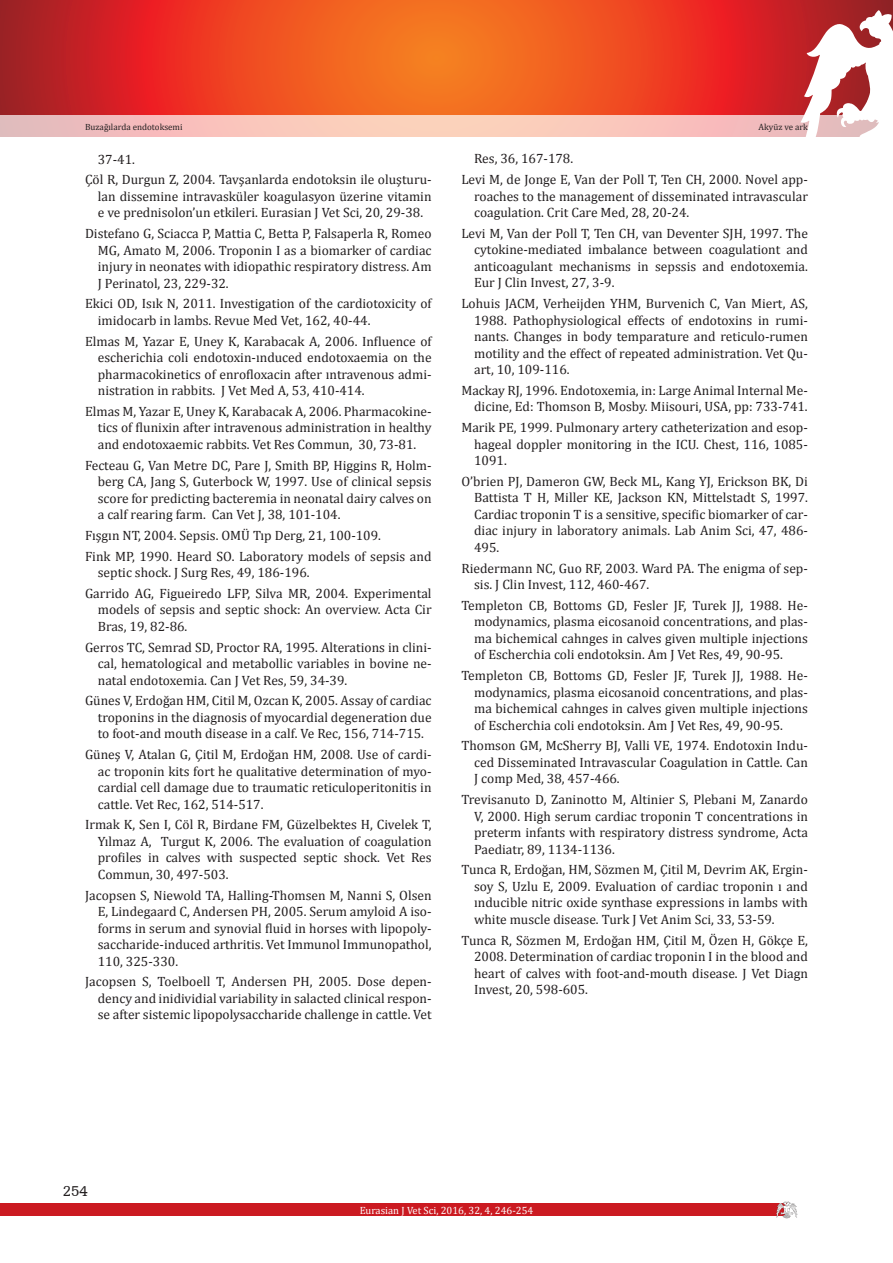
<style>
.page{position:relative;width:893px;height:1263px;background:#fff}
.page>*{position:absolute;margin:0;border:0;box-sizing:border-box;transform-origin:0 0}
.t1{font:15px "Humanist Slabserif 712 BT";color:#231f20}
.t2{font:13.5px/16.5px "Cambria";color:#231f20;text-align:justify}
.t3{font:10.5px "Cambria";color:#fff}
.t4{font:9px "Cambria";color:#231f20}
</style>
<div class="page">
<svg style="left:0;top:0;width:893px;height:115px"></svg>
<div style="left:0;top:1203px;width:787px;height:13px;background:#cb1a21"></div>
<svg style="left:776px;top:1201px;width:21px;height:17px"></svg>
<svg style="left:800px;top:10px;width:93px;height:127px"></svg>
<svg style="left:0;top:115px;width:893px;height:21px"></svg>
<p class="t4" style="left:85px;top:121px;width:99px">Buzağılarda endotoksemi</p>
<p class="t4" style="left:758px;top:121px;width:51px">Akyüz ve ark</p>
<p class="t2" style="left:85px;top:149px;width:348px;line-height:20.7px;text-indent:13px">37-41.<br>Çöl R, Durgun Z, 2004. Tavşanlarda endotoksin ile oluşturu-</p>
<p class="t2" style="left:98px;top:188px;width:335px">lan dissemine intravasküler koagulasyon üzerine vitamin e ve prednisolon’un etkileri. Eurasian J Vet Sci, 20, 29-38.</p>
<p class="t2" style="left:98px;top:225px;width:335px;text-indent:-13px">Distefano G, Sciacca P, Mattia C, Betta P, Falsaperla R, Romeo MG, Amato M, 2006. Troponin I as a biomarker of cardiac injury in neonates with idiopathic respiratory distress. Am J Perinatol, 23, 229-32.</p>
<p class="t2" style="left:98px;top:295px;width:335px;text-indent:-13px">Ekici OD, Isık N, 2011. Investigation of the cardiotoxicity of imidocarb in lambs. Revue Med Vet, 162, 40-44.</p>
<p class="t2" style="left:98px;top:333px;width:335px;text-indent:-13px">Elmas M, Yazar E, Uney K, Karabacak A, 2006. Influence of escherichia coli endotoxin-ınduced endotoxaemia on the pharmacokinetics of enrofloxacin after ıntravenous admi&shy;nistration in rabbits. J Vet Med A, 53, 410-414.</p>
<p class="t2" style="left:98px;top:403px;width:335px;text-indent:-13px">Elmas M, Yazar E, Uney K, Karabacak A, 2006. Pharmacokine&shy;tics of flunixin after intravenous administration in healthy and endotoxaemic rabbits. Vet Res Commun, 30, 73-81.</p>
<p class="t2" style="left:98px;top:457px;width:335px;text-indent:-13px">Fecteau G, Van Metre DC, Pare J, Smith BP, Higgins R, Holm&shy;berg CA, Jang S, Guterbock W, 1997. Use of clinical sepsis score for predicting bacteremia in neonatal dairy calves on a calf rearing farm. Can Vet J, 38, 101-104.</p>
<p class="t2" style="left:85px;top:525px;width:348px;line-height:20.7px">Fışgın NT, 2004. Sepsis. OMÜ Tıp Derg, 21, 100-109.<br>Fink MP, 1990. Heard SO. Laboratory models of sepsis and</p>
<p class="t2" style="left:85px;top:562px;width:348px;line-height:20.7px;text-indent:13px">septic shock. J Surg Res, 49, 186-196.<br>Garrido AG, Figueiredo LFP, Silva MR, 2004. Experimental</p>
<p class="t2" style="left:98px;top:601px;width:335px">models of sepsis and septic shock: An overview. Acta Cir<br>Bras, 19, 82-86.</p>
<p class="t2" style="left:98px;top:639px;width:335px;text-indent:-13px">Gerros TC, Semrad SD, Proctor RA, 1995. Alterations in clini&shy;cal, hematological and metabollic variables in bovine ne&shy;natal endotoxemia. Can J Vet Res, 59, 34-39.</p>
<p class="t2" style="left:98px;top:692px;width:335px;text-indent:-13px">Günes V, Erdoğan HM, Citil M, Ozcan K, 2005. Assay of cardiac troponins in the diagnosis of myocardial degeneration due to foot-and mouth disease in a calf. Ve Rec, 156, 714-715.</p>
<p class="t2" style="left:98px;top:746px;width:335px;text-indent:-13px">Güneş V, Atalan G, Çitil M, Erdoğan HM, 2008. Use of cardi&shy;ac troponin kits fort he qualitative determination of myo&shy;cardial cell damage due to traumatic reticuloperitonitis in cattle. Vet Rec, 162, 514-517.</p>
<p class="t2" style="left:98px;top:816px;width:335px;text-indent:-13px">Irmak K, Sen I, Cöl R, Birdane FM, Güzelbektes H, Civelek T, Yılmaz A, Turgut K, 2006. The evaluation of coagulation profiles in calves with suspected septic shock. Vet Res Commun, 30, 497-503.</p>
<p class="t2" style="left:98px;top:887px;width:335px;text-indent:-13px">Jacopsen S, Niewold TA, Halling-Thomsen M, Nanni S, Olsen E, Lindegaard C, Andersen PH, 2005. Serum amyloid A iso&shy;forms in serum and synovial fluid in horses with lipopoly&shy;saccharide-induced arthritis. Vet Immunol Immunopathol, 110, 325-330.</p>
<p class="t2" style="left:98px;top:973px;width:335px;text-indent:-13px">Jacopsen S, Toelboell T, Andersen PH, 2005. Dose depen&shy;dency and inidividial variability in salacted clinical respon&shy;se after sistemic lipopolysaccharide challenge in cattle. Vet</p>
<p class="t2" style="left:461px;top:148px;width:348px;line-height:20.7px;text-indent:13px">Res, 36, 167-178.<br>Levi M, de Jonge E, Van der Poll T, Ten CH, 2000. Novel app-</p>
<p class="t2" style="left:474px;top:188px;width:335px">roaches to the management of disseminated intravascular coagulation. Crit Care Med, 28, 20-24.</p>
<p class="t2" style="left:474px;top:225px;width:335px;text-indent:-13px">Levi M, Van der Poll T, Ten CH, van Deventer SJH, 1997. The cytokine-mediated imbalance between coagulationt and anticoagulant mechanisms in sepssis and endotoxemia.<br>Eur J Clin Invest, 27, 3-9.</p>
<p class="t2" style="left:474px;top:295px;width:335px;text-indent:-13px">Lohuis JACM, Verheijden YHM, Burvenich C, Van Miert, AS, 1988. Pathophysiological effects of endotoxins in rumi&shy;nants. Changes in body temparature and reticulo-rumen motility and the effect of repeated administration. Vet Qu&shy;art, 10, 109-116.</p>
<p class="t2" style="left:461px;top:382px;width:348px;text-align:right">Mackay RJ, 1996. Endotoxemia, in: Large Animal Internal Me&shy;dicine, Ed: Thomson B, Mosby. Miisouri, USA, pp: 733-741.</p>
<p class="t2" style="left:474px;top:419px;width:335px;text-indent:-13px">Marik PE, 1999. Pulmonary artery catheterization and esop&shy;hageal doppler monitoring in the ICU. Chest, 116, 1085- 1091.</p>
<p class="t2" style="left:474px;top:473px;width:335px;text-indent:-13px">O’brien PJ, Dameron GW, Beck ML, Kang YJ, Erickson BK, Di Battista T H, Miller KE, Jackson KN, Mittelstadt S, 1997.<br>Cardiac troponin T is a sensitive, specific biomarker of car&shy;diac injury in laboratory animals. Lab Anim Sci, 47, 486- 495.</p>
<p class="t2" style="left:474px;top:560px;width:335px;text-indent:-13px">Riedermann NC, Guo RF, 2003. Ward PA. The enigma of sep&shy;sis. J Clin Invest, 112, 460-467.</p>
<p class="t2" style="left:474px;top:597px;width:335px;text-indent:-13px">Templeton CB, Bottoms GD, Fesler JF, Turek JJ, 1988. He&shy;modynamics, plasma eicosanoid concentrations, and plas&shy;ma bichemical cahnges in calves given multiple injections of Escherchia coli endotoksin. Am J Vet Res, 49, 90-95.</p>
<p class="t2" style="left:474px;top:667px;width:335px;text-indent:-13px">Templeton CB, Bottoms GD, Fesler JF, Turek JJ, 1988. He&shy;modynamics, plasma eicosanoid concentrations, and plas&shy;ma bichemical cahnges in calves given multiple injections of Escherchia coli endotoksin. Am J Vet Res, 49, 90-95.</p>
<p class="t2" style="left:474px;top:737px;width:335px;text-indent:-13px">Thomson GM, McSherry BJ, Valli VE, 1974. Endotoxin Indu&shy;ced Disseminated Intravascular Coagulation in Cattle. Can J comp Med, 38, 457-466.</p>
<p class="t2" style="left:474px;top:791px;width:335px;text-indent:-13px">Trevisanuto D, Zaninotto M, Altinier S, Plebani M, Zanardo V, 2000. High serum cardiac troponin T concentrations in preterm infants with respiratory distress syndrome, Acta Paediatr, 89, 1134-1136.</p>
<p class="t2" style="left:474px;top:861px;width:335px;text-indent:-13px">Tunca R, Erdoğan, HM, Sözmen M, Çitil M, Devrim AK, Ergin&shy;soy S, Uzlu E, 2009. Evaluation of cardiac troponin ı and ınducible nitric oxide synthase expressions in lambs with white muscle disease. Turk J Vet Anim Sci, 33, 53-59.</p>
<p class="t2" style="left:474px;top:932px;width:335px;text-indent:-13px">Tunca R, Sözmen M, Erdoğan HM, Çitil M, Özen H, Gökçe E, 2008. Determination of cardiac troponin I in the blood and heart of calves with foot-and-mouth disease. J Vet Diagn Invest, 20, 598-605.</p>
<p class="t1" style="left:63px;top:1181px;width:27px">254</p>
<p class="t3" style="left:360px;top:1204px;width:175px">Eurasian J Vet Sci, 2016, 32, 4, 246-254</p>
</div>
